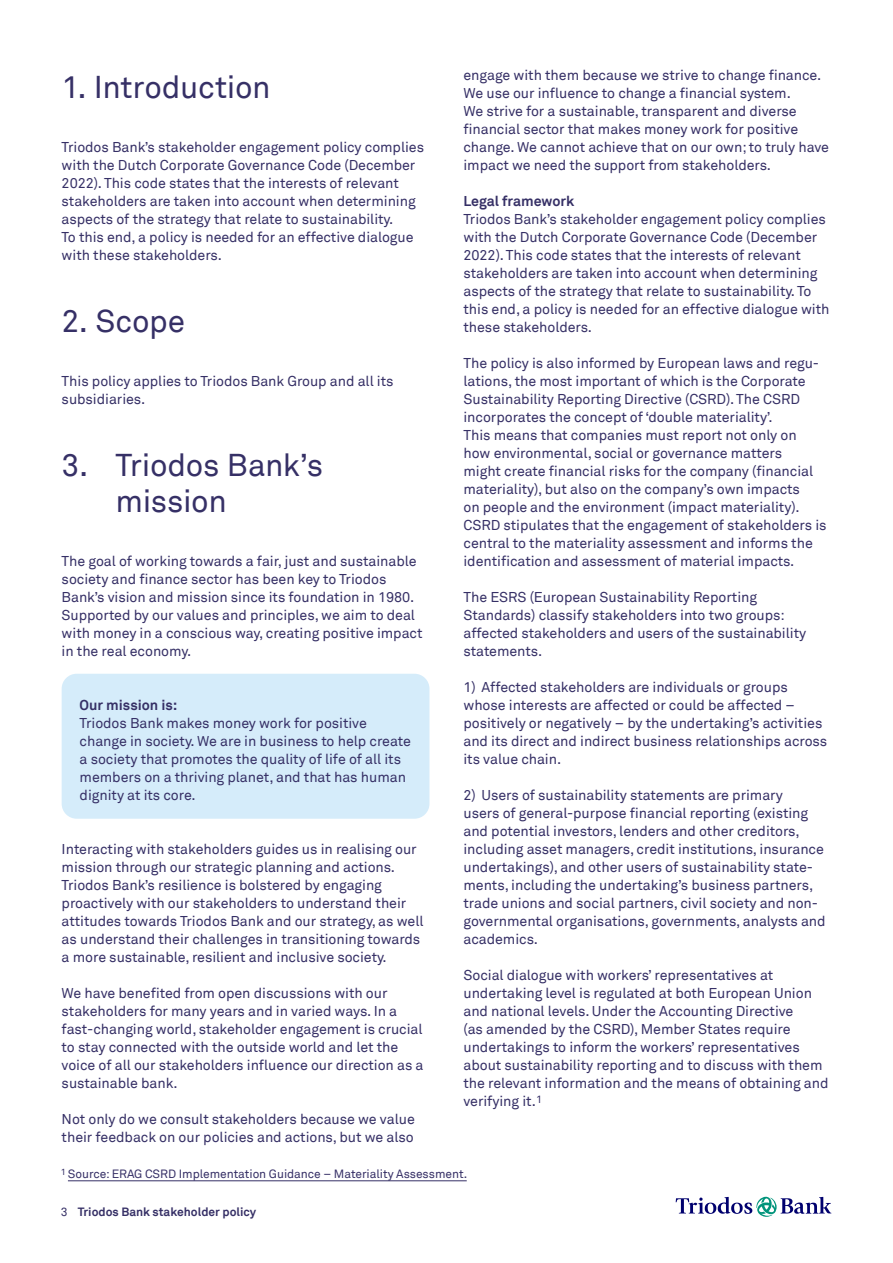
<style>
.page{position:relative;width:893px;height:1263px;background:#fff}
.page>*{position:absolute;margin:0;border:0;box-sizing:border-box;transform-origin:0 0}
.t1{font:31.5px/36px "Akkurat TT";letter-spacing:-.01em;color:#363066}
.t2{font:14.25px/18px "Akkurat TT";letter-spacing:-.005em;color:#363066}
.t3{font:700 14.25px "Akkurat TT";color:#363066}
.t4{font:12px "Akkurat TT";letter-spacing:-.005em;color:#363066}
.t5{font:700 12px "Akkurat TT";color:#363066}
.s1{font-weight:400}
</style>
<div class="page">
<svg style="left:676px;top:1197px;width:155px;height:20px"></svg>
<div style="left:62px;top:674px;width:367px;height:145px;background:#d5ecfa;border-radius:15px"></div>
<hr style="left:68px;top:1180px;width:399px;height:1px;background:#363066">
<h1 class="t1" style="left:62px;top:69px;width:210px">1. Introduction</h1>
<p class="t2" style="left:62px;top:138px;width:364px">Triodos Bank’s stakeholder engagement policy complies with the Dutch Corporate Governance Code (December 2022). This code states that the interests of relevant stakeholders are taken into account when determining aspects of the strategy that relate to sustainability.<br>To this end, a policy is needed for an effective dialogue with these stakeholders.</p>
<h1 class="t1" style="left:62px;top:303px;width:125px">2. Scope</h1>
<p class="t2" style="left:62px;top:372px;width:333px">This policy applies to Triodos Bank Group and all its subsidiaries.</p>
<h1 class="t1" style="left:116px;top:447px;width:209px;text-indent:-54px">3. Triodos Bank’s mission</h1>
<p class="t2" style="left:62px;top:552px;width:362px">The goal of working towards a fair, just and sustainable society and finance sector has been key to Triodos Bank’s vision and mission since its foundation in 1980.<br>Supported by our values and principles, we aim to deal with money in a conscious way, creating positive impact in the real economy.</p>
<p class="t3" style="left:80px;top:696px;width:99px">Our mission is:</p>
<p class="t2" style="left:80px;top:714px;width:333px">Triodos Bank makes money work for positive change in society. We are in business to help create a society that promotes the quality of life of all its members on a thriving planet, and that has human dignity at its core.</p>
<p class="t2" style="left:62px;top:840px;width:363px">Interacting with stakeholders guides us in realising our mission through our strategic planning and actions.<br>Triodos Bank’s resilience is bolstered by engaging proactively with our stakeholders to understand their attitudes towards Triodos Bank and our strategy, as well as understand their challenges in transitioning towards a more sustainable, resilient and inclusive society.</p>
<p class="t2" style="left:62px;top:984px;width:363px">We have benefited from open discussions with our stakeholders for many years and in varied ways. In a fast-changing world, stakeholder engagement is crucial to stay connected with the outside world and let the voice of all our stakeholders influence our direction as a sustainable bank.</p>
<p class="t2" style="left:62px;top:1110px;width:355px">Not only do we consult stakeholders because we value their feedback on our policies and actions, but we also</p>
<p class="t2" style="left:463px;top:66px;width:367px">engage with them because we strive to change finance.<br>We use our influence to change a financial system.<br>We strive for a sustainable, transparent and diverse financial sector that makes money work for positive change. We cannot achieve that on our own; to truly have impact we need the support from stakeholders.</p>
<p class="t3" style="left:463px;top:192px;width:112px">Legal framework</p>
<p class="t2" style="left:463px;top:210px;width:368px">Triodos Bank’s stakeholder engagement policy complies with the Dutch Corporate Governance Code (December 2022). This code states that the interests of relevant stakeholders are taken into account when determining aspects of the strategy that relate to sustainability. To this end, a policy is needed for an effective dialogue with these stakeholders.</p>
<p class="t2" style="left:463px;top:354px;width:365px">The policy is also informed by European laws and regu&shy;lations, the most important of which is the Corporate Sustainability Reporting Directive (CSRD). The CSRD incorporates the concept of ‘double materiality’.<br>This means that companies must report not only on how environmental, social or governance matters<br>might create financial risks for the company (financial materiality), but also on the company’s own impacts<br>on people and the environment (impact materiality).<br>CSRD stipulates that the engagement of stakeholders is central to the materiality assessment and informs the identification and assessment of material impacts.</p>
<p class="t2" style="left:463px;top:588px;width:344px">The ESRS (European Sustainability Reporting Standards) classify stakeholders into two groups: affected stakeholders and users of the sustainability statements.</p>
<p class="t2" style="left:463px;top:678px;width:365px">1) Affected stakeholders are individuals or groups whose interests are affected or could be affected – positively or negatively – by the undertaking’s activities and its direct and indirect business relationships across its value chain.</p>
<p class="t2" style="left:463px;top:786px;width:364px">2) Users of sustainability statements are primary<br>users of general-purpose financial reporting (existing and potential investors, lenders and other creditors, including asset managers, credit institutions, insurance undertakings), and other users of sustainability state&shy;ments, including the undertaking’s business partners, trade unions and social partners, civil society and non&shy;governmental organisations, governments, analysts and academics.</p>
<p class="t2" style="left:463px;top:966px;width:367px">Social dialogue with workers’ representatives at undertaking level is regulated at both European Union and national levels. Under the Accounting Directive<br>(as amended by the CSRD), Member States require undertakings to inform the workers’ representatives about sustainability reporting and to discuss with them the relevant information and the means of obtaining and verifying it.<sup>1</sup></p>
<p class="t4" style="left:61px;top:1166px;width:408px"><sup>1</sup> Source: ERAG CSRD Implementation Guidance – Materiality Assessment.</p>
<p class="t5" style="left:61px;top:1204px;width:197px"><span class="s1">3</span> Triodos Bank stakeholder policy</p>
</div>
